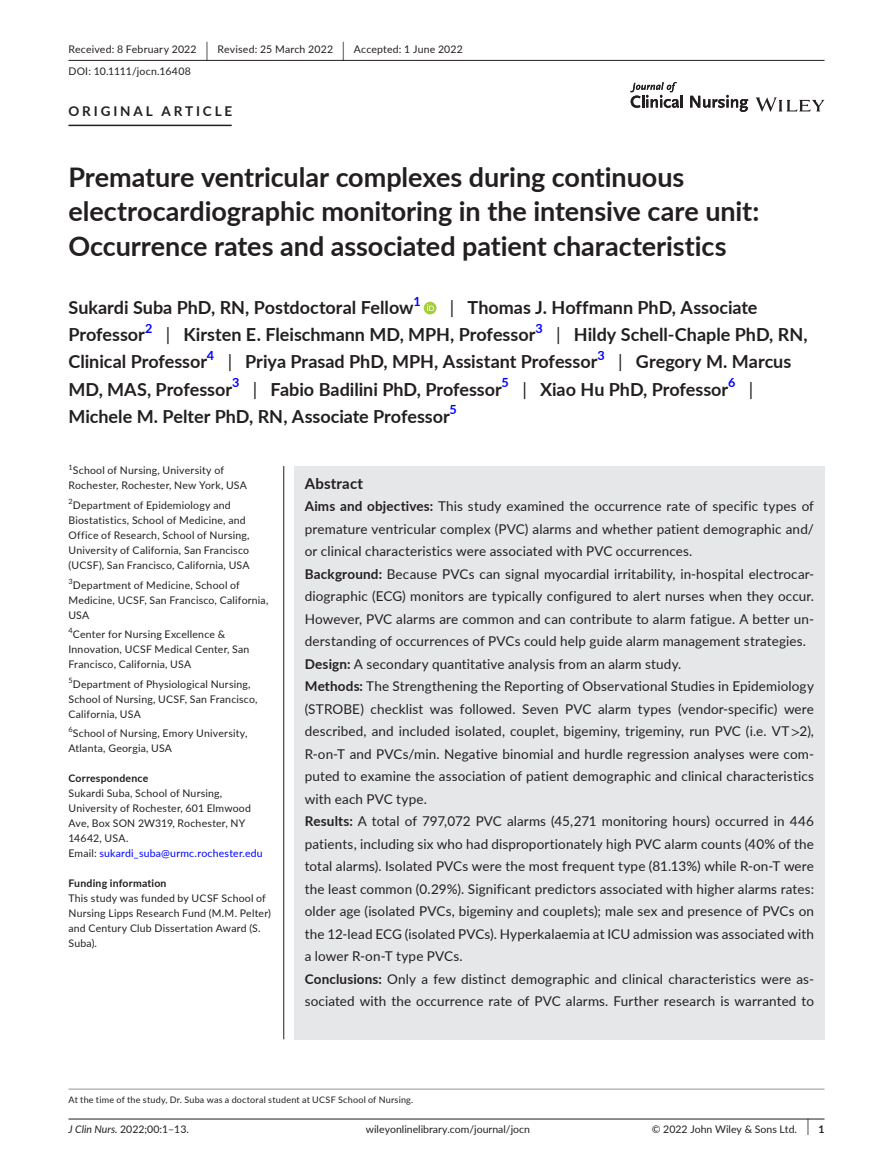
<style>
.page{position:relative;width:893px;height:1174px;background:#fff}
.page>*{position:absolute;margin:0;border:0;box-sizing:border-box;transform-origin:0 0}
.t1{font:700 27px/34.5px "Lato";letter-spacing:-.005em;color:#231f20}
.t2{font:700 18px "Lato";color:#231f20}
.t3{font:18px "Lato";color:#231f20}
.t4{font:700 15px "Lato";letter-spacing:.015em;color:#231f20}
.t5{font:13.5px/22.5px "Lato";letter-spacing:.01em;color:#231f20}
.t6{font:700 13.5px "Lato";letter-spacing:.215em;color:#231f20}
.t7{font:700 12.6px "Lato";color:#00f}
.t8{font:10.5px/15px "Lato";letter-spacing:.02em;color:#231f20}
.t9{font:10.5px "Lato";color:#231f20}
.t10{font:700 10.5px "Lato";letter-spacing:.02em;color:#231f20}
.t11{font:9px "Lato";letter-spacing:.025em;color:#231f20}
.s1{font-size:19.65px}
.s2{font-weight:400}
.s3{color:#00f}
.s4{font-weight:700}
.s5{font-family:"STIX"}
.s6{font-style:italic}
.s7{font-size:17.4px}
</style>
<div class="page">
<hr style="left:68px;top:1118px;width:756px;height:1px;background:#231f20">
<svg style="left:756px;top:97px;width:68px;height:15px"></svg>
<svg style="left:630px;top:82px;width:53px;height:26px"></svg>
<svg style="left:690px;top:95px;width:58px;height:17px"></svg>
<hr style="left:68px;top:60px;width:756px;height:1px;background:#231f20">
<hr style="left:68px;top:125px;width:164px;height:1px;background:#231f20">
<div style="left:424px;top:302px;width:12px;height:12px;background:#a5cd39;border-radius:50%"></div>
<svg style="left:427px;top:304px;width:7px;height:7px"></svg>
<hr style="left:68px;top:1088px;width:756px;height:1px;background:#939598">
<div style="left:294px;top:466px;width:530px;height:573px;background:#e6e7e9"></div>
<hr style="left:283px;top:466px;width:1px;height:573px;background:#231f20">
<p class="t8" style="left:68px;top:38px;width:396px;line-height:21.8px">Received: 8 February 2022 <span class="s1">|</span> Revised: 25 March 2022 <span class="s1">|</span> Accepted: 1 June 2022<br>DOI: 10.1111/jocn.16408</p>
<p class="t6" style="left:68px;top:101px;width:165px">ORIGINAL ARTICLE</p>
<h1 class="t1" style="left:68px;top:159px;width:692px">Premature ventricular complexes during continuous electrocardiographic monitoring in the intensive care unit:<br>Occurrence rates and associated patient characteristics</h1>
<h2 class="t2" style="left:68px;top:295px;width:347px">Sukardi Suba PhD, RN, Postdoctoral Fellow</h2>
<p class="t7" style="left:413px;top:292px;width:9px">1</p>
<h2 class="t2" style="left:450px;top:295px;width:309px"><span class="s2">|</span> Thomas J. Hoffmann PhD, Associate</h2>
<h2 class="t2" style="left:68px;top:322px;width:78px">Professor</h2>
<p class="t7" style="left:145px;top:319px;width:9px">2</p>
<h2 class="t2" style="left:166px;top:322px;width:371px"><span class="s2">|</span> Kirsten E. Fleischmann MD, MPH, Professor</h2>
<p class="t7" style="left:535px;top:319px;width:9px">3</p>
<h2 class="t2" style="left:556px;top:322px;width:253px"><span class="s2">|</span> Hildy Schell-Chaple PhD, RN,</h2>
<h2 class="t2" style="left:68px;top:349px;width:140px">Clinical Professor</h2>
<p class="t7" style="left:207px;top:346px;width:9px">4</p>
<h2 class="t2" style="left:228px;top:349px;width:371px"><span class="s2">|</span> Priya Prasad PhD, MPH, Assistant Professor</h2>
<p class="t7" style="left:597px;top:346px;width:9px">3</p>
<h2 class="t2" style="left:618px;top:349px;width:175px"><span class="s2">|</span> Gregory M. Marcus</h2>
<h2 class="t2" style="left:68px;top:376px;width:165px">MD, MAS, Professor</h2>
<p class="t7" style="left:232px;top:373px;width:9px">3</p>
<h2 class="t2" style="left:253px;top:376px;width:250px"><span class="s2">|</span> Fabio Badilini PhD, Professor</h2>
<p class="t7" style="left:502px;top:373px;width:9px">5</p>
<h2 class="t2" style="left:522px;top:376px;width:207px"><span class="s2">|</span> Xiao Hu PhD, Professor</h2>
<p class="t7" style="left:728px;top:373px;width:9px">6</p>
<h2 class="t3" style="left:749px;top:376px;width:6px">|</h2>
<h2 class="t2" style="left:68px;top:403px;width:390px">Michele M. Pelter PhD, RN, Associate Professor<sup>5</sup></h2>
<p class="t8" style="left:68px;top:463px;width:180px"><sup>1</sup>School of Nursing, University of<br>Rochester, Rochester, New York, USA</p>
<p class="t8" style="left:68px;top:497px;width:183px"><sup>2</sup>Department of Epidemiology and Biostatistics, School of Medicine, and Office of Research, School of Nursing, University of California, San Francisco (UCSF), San Francisco, California, USA</p>
<p class="t8" style="left:68px;top:577px;width:202px"><sup>3</sup>Department of Medicine, School of<br>Medicine, UCSF, San Francisco, California,<br>USA</p>
<p class="t8" style="left:68px;top:626px;width:182px"><sup>4</sup>Center for Nursing Excellence &amp;<br>Innovation, UCSF Medical Center, San<br>Francisco, California, USA</p>
<p class="t8" style="left:68px;top:676px;width:191px"><sup>5</sup>Department of Physiological Nursing,<br>School of Nursing, UCSF, San Francisco,<br>California, USA</p>
<p class="t8" style="left:68px;top:725px;width:180px"><sup>6</sup>School of Nursing, Emory University,<br>Atlanta, Georgia, USA</p>
<p class="t10" style="left:68px;top:770px;width:81px">Correspondence</p>
<p class="t8" style="left:68px;top:785px;width:196px">Sukardi Suba, School of Nursing,<br>University of Rochester, 601 Elmwood<br>Ave, Box SON 2W319, Rochester, NY<br>14642, USA.<br>Email: <span class="s3">sukardi_suba@urmc.rochester.edu</span></p>
<p class="t10" style="left:68px;top:875px;width:100px">Funding information</p>
<p class="t8" style="left:68px;top:890px;width:204px">This study was funded by UCSF School of<br>Nursing Lipps Research Fund (M.M. Pelter) and Century Club Dissertation Award (S.<br>Suba).</p>
<p class="t4" style="left:305px;top:472px;width:60px">Abstract</p>
<p class="t5" style="left:305px;top:494px;width:511px"><span class="s4">Aims and objectives:</span> This study examined the occurrence rate of specific types of premature ventricular complex (PVC) alarms and whether patient demographic and/ or clinical characteristics were associated with PVC occurrences.<br><span class="s4">Background:</span> Because PVCs can signal myocardial irritability, in-hospital electrocar&shy;diographic (ECG) monitors are typically configured to alert nurses when they occur.<br>However, PVC alarms are common and can contribute to alarm fatigue. A better un&shy;derstanding of occurrences of PVCs could help guide alarm management strategies.<br><span class="s4">Design:</span> A secondary quantitative analysis from an alarm study.<br><span class="s4">Methods:</span> The Strengthening the Reporting of Observational Studies in Epidemiology (STROBE) checklist was followed. Seven PVC alarm types (vendor-specific) were described, and included isolated, couplet, bigeminy, trigeminy, run PVC (i.e. VT <span class="s5">&gt;</span>2), R-on-T and PVCs/min. Negative binomial and hurdle regression analyses were com&shy;puted to examine the association of patient demographic and clinical characteristics with each PVC type.<br><span class="s4">Results:</span> A total of 797,072 PVC alarms (45,271 monitoring hours) occurred in 446 patients, including six who had disproportionately high PVC alarm counts (40% of the total alarms). Isolated PVCs were the most frequent type (81.13%) while R-on-T were the least common (0.29%). Significant predictors associated with higher alarms rates: older age (isolated PVCs, bigeminy and couplets); male sex and presence of PVCs on the 12-lead ECG (isolated PVCs). Hyperkalaemia at ICU admission was associated with a lower R-on-T type PVCs.<br><span class="s4">Conclusions:</span> Only a few distinct demographic and clinical characteristics were as&shy;sociated with the occurrence rate of PVC alarms. Further research is warranted to</p>
<p class="t11" style="left:68px;top:1093px;width:346px">At the time of the study, Dr. Suba was a doctoral student at UCSF School of Nursing.</p>
<p class="t8" style="left:68px;top:1121px;width:122px"><span class="s6">J Clin Nurs.</span> 2022;00:1–13.</p>
<p class="t9" style="left:366px;top:1121px;width:166px">wileyonlinelibrary.com/journal/jocn</p>
<p class="t9" style="left:652px;top:1121px;width:174px">© 2022 John Wiley &amp; Sons Ltd. <span class="s7">|</span> <span class="s4">1</span></p>
</div>
